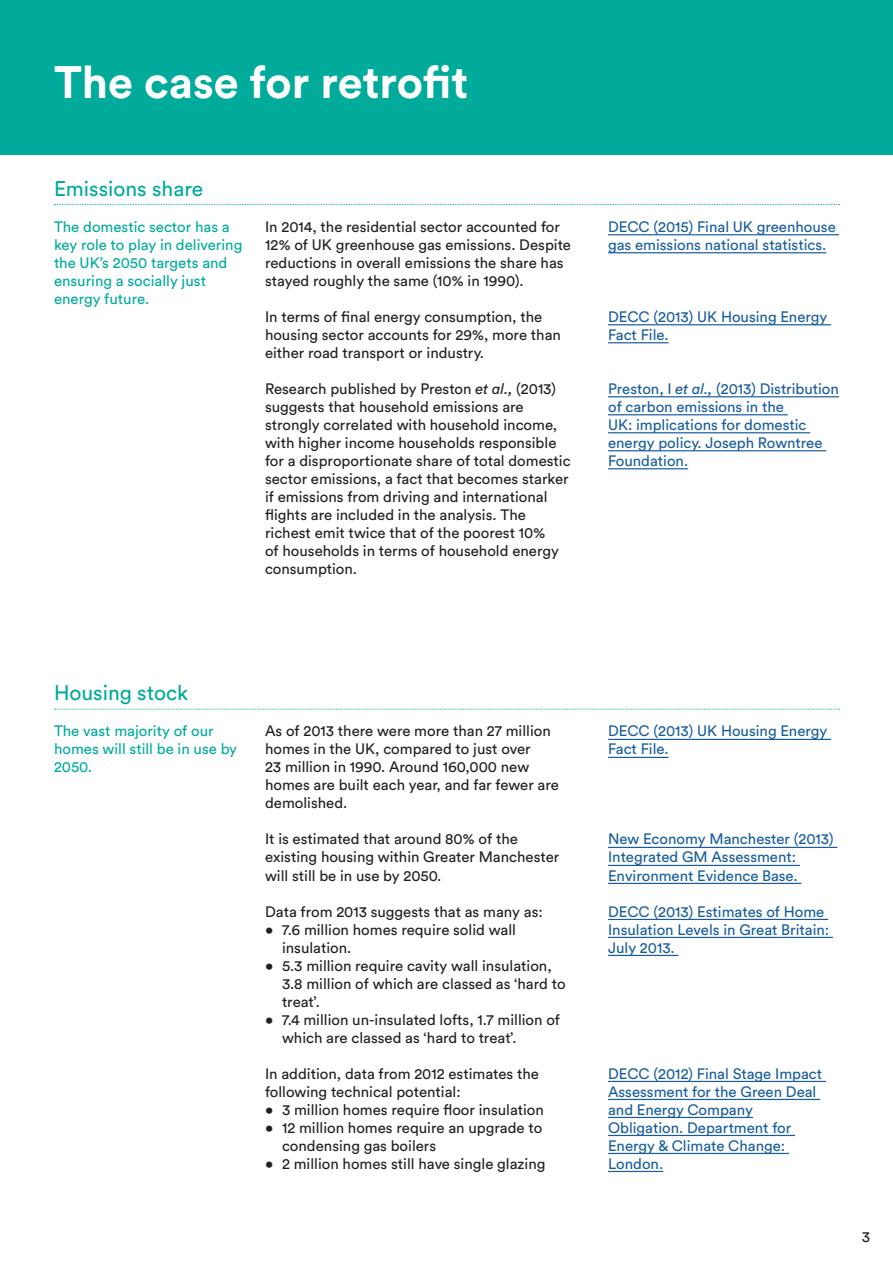
<style>
.page{position:relative;width:893px;height:1263px;background:#fff}
.page>*{position:absolute;margin:0;border:0;box-sizing:border-box;transform-origin:0 0}
.t1{font:700 45px "Circular Std";color:#fff}
.t2{font:21px "Circular Std";color:#00ab9b}
.t3{font:15px/18px "Circular Std";color:#231f20}
.t4{font:15px/18px "Circular Std";color:#175d9e}
.t5{font:15px/18px "Circular Std";color:#00ab9b}
.s1{font-style:italic}
</style>
<div class="page">
<div style="left:0;top:0;width:893px;height:154px;background:#00ab9b"></div>
<svg style="left:54px;top:204px;width:786px;height:1px"></svg>
<hr style="left:608px;top:234px;width:231px;height:1px;background:#175d9e">
<hr style="left:608px;top:252px;width:218px;height:1px;background:#175d9e">
<hr style="left:608px;top:324px;width:223px;height:1px;background:#175d9e">
<hr style="left:608px;top:342px;width:61px;height:1px;background:#175d9e">
<hr style="left:608px;top:396px;width:231px;height:1px;background:#175d9e">
<hr style="left:608px;top:414px;width:180px;height:1px;background:#175d9e">
<hr style="left:608px;top:432px;width:202px;height:1px;background:#175d9e">
<hr style="left:608px;top:450px;width:218px;height:1px;background:#175d9e">
<hr style="left:608px;top:468px;width:80px;height:1px;background:#175d9e">
<svg style="left:54px;top:709px;width:786px;height:1px"></svg>
<hr style="left:608px;top:739px;width:223px;height:1px;background:#175d9e">
<hr style="left:608px;top:757px;width:61px;height:1px;background:#175d9e">
<hr style="left:608px;top:847px;width:229px;height:1px;background:#175d9e">
<hr style="left:608px;top:865px;width:192px;height:1px;background:#175d9e">
<hr style="left:608px;top:883px;width:193px;height:1px;background:#175d9e">
<hr style="left:608px;top:919px;width:220px;height:1px;background:#175d9e">
<hr style="left:608px;top:937px;width:225px;height:1px;background:#175d9e">
<hr style="left:608px;top:955px;width:70px;height:1px;background:#175d9e">
<hr style="left:608px;top:1081px;width:218px;height:1px;background:#175d9e">
<hr style="left:608px;top:1099px;width:212px;height:1px;background:#175d9e">
<hr style="left:608px;top:1117px;width:145px;height:1px;background:#175d9e">
<hr style="left:608px;top:1135px;width:187px;height:1px;background:#175d9e">
<hr style="left:608px;top:1153px;width:181px;height:1px;background:#175d9e">
<hr style="left:608px;top:1171px;width:55px;height:1px;background:#175d9e">
<h1 class="t1" style="left:54px;top:53px;width:416px">The case for retrofit</h1>
<h2 class="t2" style="left:54px;top:175px;width:151px">Emissions share</h2>
<p class="t5" style="left:54px;top:217px;width:190px">The domestic sector has a key role to play in delivering the UK’s 2050 targets and ensuring a socially just energy future.</p>
<p class="t3" style="left:265px;top:217px;width:308px">In 2014, the residential sector accounted for 12% of UK greenhouse gas emissions. Despite reductions in overall emissions the share has stayed roughly the same (10% in 1990).</p>
<p class="t3" style="left:265px;top:307px;width:297px">In terms of final energy consumption, the housing sector accounts for 29%, more than either road transport or industry.</p>
<p class="t3" style="left:265px;top:379px;width:307px">Research published by Preston <span class="s1">et al.,</span> (2013) suggests that household emissions are strongly correlated with household income, with higher income households responsible for a disproportionate share of total domestic sector emissions, a fact that becomes starker if emissions from driving and international flights are included in the analysis. The richest emit twice that of the poorest 10%<br>of households in terms of household energy consumption.</p>
<p class="t4" style="left:608px;top:217px;width:229px">DECC (2015) Final UK greenhouse gas emissions national statistics.</p>
<p class="t4" style="left:608px;top:307px;width:221px">DECC (2013) UK Housing Energy<br>Fact File.</p>
<p class="t4" style="left:608px;top:379px;width:232px">Preston, I <span class="s1">et al.,</span> (2013) Distribution of carbon emissions in the<br>UK: implications for domestic energy policy. Joseph Rowntree<br>Foundation.</p>
<h2 class="t2" style="left:54px;top:680px;width:136px">Housing stock</h2>
<p class="t5" style="left:54px;top:722px;width:185px">The vast majority of our homes will still be in use by<br>2050.</p>
<p class="t3" style="left:265px;top:722px;width:295px">As of 2013 there were more than 27 million homes in the UK, compared to just over<br>23 million in 1990. Around 160,000 new homes are built each year, and far fewer are demolished.</p>
<p class="t3" style="left:265px;top:830px;width:296px">It is estimated that around 80% of the existing housing within Greater Manchester will still be in use by 2050.</p>
<p class="t3" style="left:265px;top:902px;width:279px">Data from 2013 suggests that as many as:</p>
<p class="t3" style="left:282px;top:920px;width:235px;text-indent:-17px">• 7.6 million homes require solid wall insulation.</p>
<p class="t3" style="left:282px;top:956px;width:285px;text-indent:-17px">• 5.3 million require cavity wall insulation,<br>3.8 million of which are classed as ‘hard to treat’.</p>
<p class="t3" style="left:282px;top:1010px;width:280px;text-indent:-17px">• 7.4 million un-insulated lofts, 1.7 million of which are classed as ‘hard to treat’.</p>
<p class="t3" style="left:265px;top:1064px;width:275px">In addition, data from 2012 estimates the following technical potential:</p>
<p class="t3" style="left:265px;top:1100px;width:280px">• 3 million homes require floor insulation</p>
<p class="t3" style="left:282px;top:1118px;width:262px;text-indent:-17px">• 12 million homes require an upgrade to condensing gas boilers</p>
<p class="t3" style="left:265px;top:1154px;width:282px">• 2 million homes still have single glazing</p>
<p class="t4" style="left:608px;top:722px;width:221px">DECC (2013) UK Housing Energy<br>Fact File.</p>
<p class="t4" style="left:608px;top:830px;width:227px">New Economy Manchester (2013)<br>Integrated GM Assessment:<br>Environment Evidence Base.</p>
<p class="t4" style="left:608px;top:902px;width:223px">DECC (2013) Estimates of Home<br>Insulation Levels in Great Britain:<br>July 2013.</p>
<p class="t4" style="left:608px;top:1064px;width:216px">DECC (2012) Final Stage Impact<br>Assessment for the Green Deal and Energy Company<br>Obligation. Department for<br>Energy &amp; Climate Change:<br>London.</p>
<p class="t3" style="left:862px;top:1227px;width:10px">3</p>
</div>
